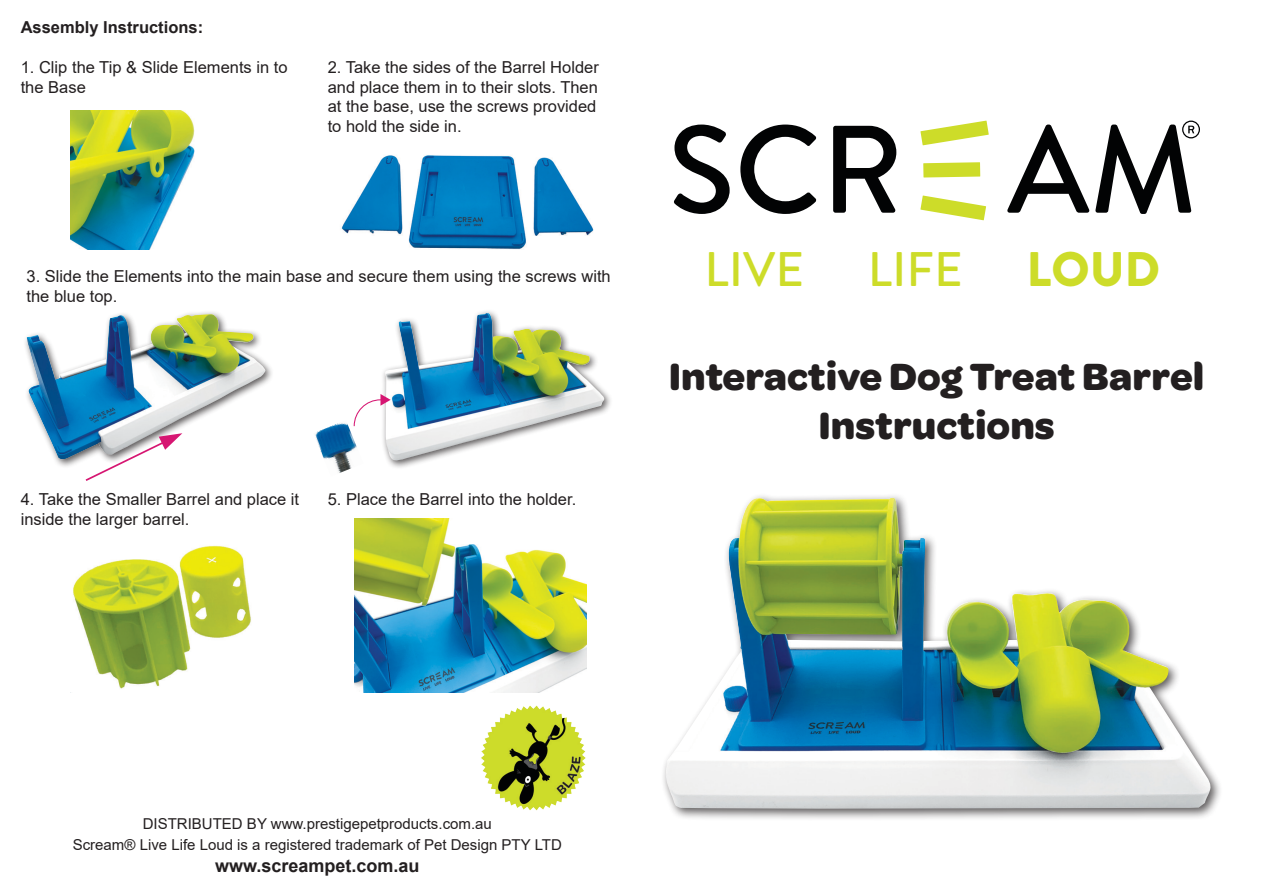
<style>
.page{position:relative;width:1263px;height:893px;background:#fff}
.page>*{position:absolute;margin:0;border:0;box-sizing:border-box;transform-origin:0 0}
.t1{font:500 124.2px "Brandon Grotesque";color:#020304}
.t2{font:500 48.45px "Brandon Grotesque";color:#cddc29}
.t3{font:900 48.45px "Brandon Grotesque";color:#cddc29}
.t4{font:700 40.5px/48.6px "Omnes";color:#231f20;text-align:center}
.t5{font:700 18px "Arial";color:#231f20}
.t6{font:16.5px/19.8px "Arial";color:#231f20}
.t7{font:700 16.5px "Arial";color:#231f20}
.t8{font:15px/21.6px "Arial";color:#231f20;text-align:center}
</style>
<div class="page">
<img style="left:481px;top:705px;width:105px;height:106px">
<svg style="left:920px;top:196px;width:66px;height:24px"></svg>
<svg style="left:920px;top:121px;width:69px;height:24px"></svg>
<svg style="left:923px;top:162px;width:57px;height:16px"></svg>
<svg style="left:1182px;top:121px;width:18px;height:17px"></svg>
<img style="left:71px;top:110px;width:124px;height:139px">
<img style="left:341px;top:155px;width:253px;height:94px">
<div style="left:660px;top:493px;width:562px;height:328px;background:#231f20;opacity:.75"></div>
<img style="left:666px;top:496px;width:545px;height:313px">
<div style="left:22px;top:310px;width:252px;height:159px;background:#231f20;opacity:.75"></div>
<img style="left:27px;top:314px;width:238px;height:146px">
<svg style="left:86px;top:433px;width:96px;height:48px"></svg>
<div style="left:381px;top:309px;width:232px;height:161px;background:#231f20;opacity:.75"></div>
<img style="left:384px;top:313px;width:220px;height:149px">
<svg style="left:354px;top:394px;width:37px;height:32px"></svg>
<img style="left:315px;top:420px;width:48px;height:53px">
<img style="left:355px;top:518px;width:231px;height:174px">
<img style="left:73px;top:545px;width:178px;height:144px">
<p class="t7" style="left:21px;top:16px;width:184px">Assembly Instructions:</p>
<p class="t6" style="left:21px;top:57px;width:268px">1. Clip the Tip &amp; Slide Elements in to the Base</p>
<p class="t6" style="left:328px;top:57px;width:273px">2. Take the sides of the Barrel Holder and place them in to their slots. Then at the base, use the screws provided to hold the side in.</p>
<p class="t6" style="left:27px;top:267px;width:586px">3. Slide the Elements into the main base and secure them using the screws with the blue top.</p>
<p class="t6" style="left:21px;top:489px;width:280px">4. Take the Smaller Barrel and place it inside the larger barrel.</p>
<p class="t6" style="left:328px;top:489px;width:250px">5. Place the Barrel into the holder.</p>
<h1 class="t1" style="left:668px;top:84px;width:531px">SCR AM</h1>
<h2 class="t2" style="left:705px;top:235px;width:101px">LIVE</h2>
<h2 class="t2" style="left:868px;top:235px;width:96px">LIFE</h2>
<h2 class="t3" style="left:1027px;top:235px;width:135px">LOUD</h2>
<h3 class="t4" style="left:669px;top:350px;width:537px">Interactive Dog Treat Barrel<br>Instructions</h3>
<p class="t8" style="left:73px;top:812px;width:491px">DISTRIBUTED BY www.prestigepetproducts.com.au<br>Scream® Live Life Loud is a registered trademark of Pet Design PTY LTD</p>
<p class="t5" style="left:215px;top:853px;width:206px">www.screampet.com.au</p>
</div>
